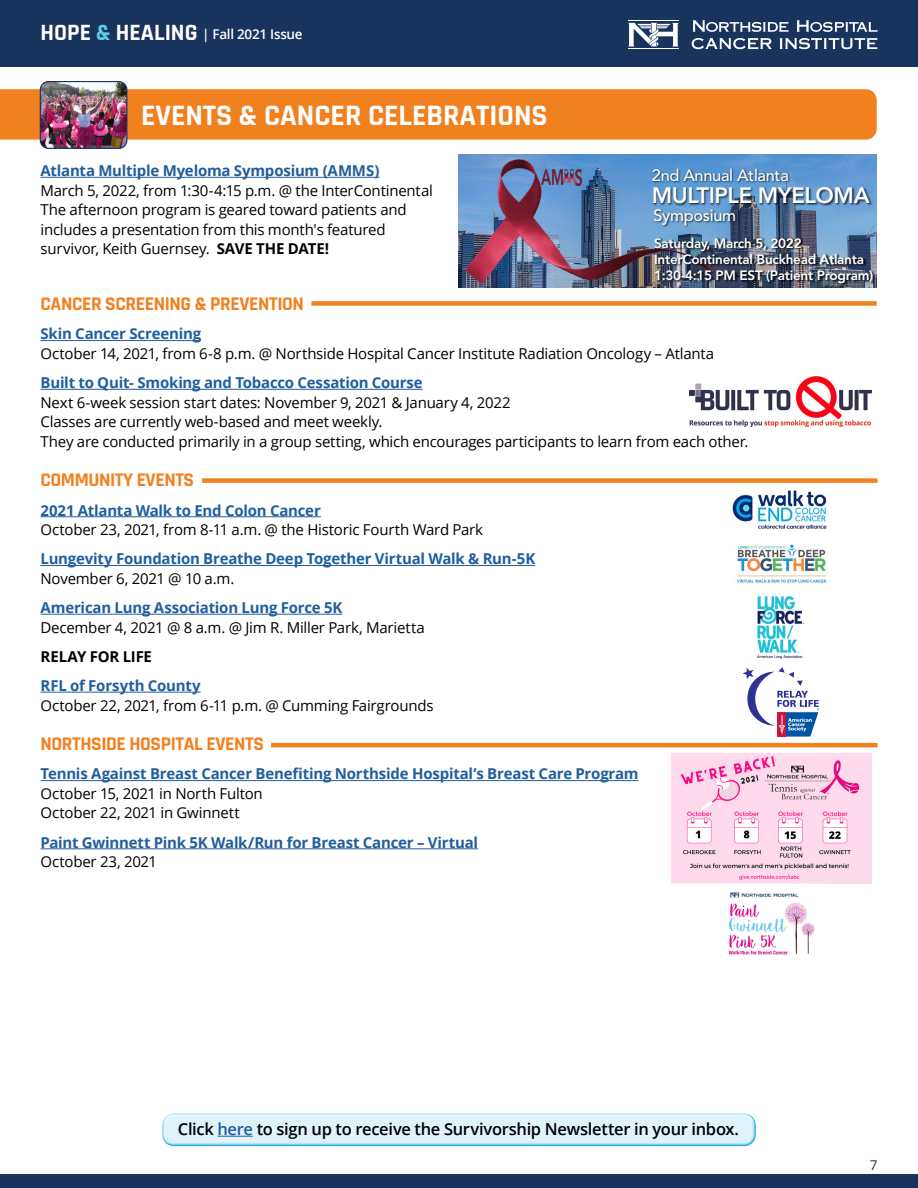
<style>
.page{position:relative;width:918px;height:1188px;background:#fff}
.page>*{position:absolute;margin:0;border:0;box-sizing:border-box;transform-origin:0 0}
.t1{font:700 30px "Rajdhani";color:#fff}
.t2{font:700 23.7px "Rajdhani";color:#fff}
.t3{font:800 22.2px "Avenir LT Std";letter-spacing:-.02em;color:#fff}
.t4{font:700 19.5px "Rajdhani";letter-spacing:-.02em;color:#f1801f}
.t5{font:600 16.5px "Open Sans";letter-spacing:-.02em;color:#000}
.t6{font:500 16.35px "Avenir LT Std";letter-spacing:-.02em;color:#fff}
.t7{font:15px/19.5px "Open Sans";letter-spacing:-.015em;color:#000}
.t8{font:700 15px "Open Sans";letter-spacing:-.015em;color:#215e9e}
.t9{font:700 15px "Open Sans";letter-spacing:-.015em;color:#000}
.t10{font:800 13.5px/16.2px "Avenir LT Std";letter-spacing:-.02em;color:#fff}
.t11{font:600 13.5px "Open Sans";letter-spacing:-.02em;color:#fff}
.t12{font:13.5px "Open Sans";color:#18335c}
.s1{color:#5ecbee}
.s2{font-weight:700}
.s3{color:#215e9e}
</style>
<div class="page">
<div style="left:0;top:1174px;width:918px;height:14px;background:#18335c"></div>
<div style="left:0;top:0;width:918px;height:67px;background:#18335c"></div>
<svg style="left:692px;top:38px;width:80px;height:11px"></svg>
<svg style="left:780px;top:38px;width:97px;height:11px"></svg>
<svg style="left:693px;top:20px;width:95px;height:12px"></svg>
<svg style="left:797px;top:20px;width:80px;height:12px"></svg>
<hr style="left:628px;top:20px;width:51px;height:1px;background:#fcfeff">
<hr style="left:628px;top:48px;width:51px;height:1px;background:#fcfeff">
<svg style="left:628px;top:23px;width:51px;height:23px"></svg>
<div style="left:157px;top:1109px;width:601px;height:33px;background:#fff;opacity:.75"></div>
<div style="left:160px;top:1116px;width:601px;height:30px;background:#5ecbee;opacity:.75"></div>
<hr style="left:217px;top:1136px;width:36px;height:1px;background:#215e9e">
<div style="left:0;top:89px;width:877px;height:51px;background:#f1801f"></div>
<img style="left:40px;top:83px;width:87px;height:64px">
<div style="left:40px;top:81px;width:87px;height:68px;border:1px solid #18335c;border-radius:8px"></div>
<hr style="left:40px;top:340px;width:161px;height:1px;background:#215e9e">
<hr style="left:40px;top:389px;width:383px;height:1px;background:#215e9e">
<hr style="left:40px;top:516px;width:281px;height:1px;background:#215e9e">
<hr style="left:40px;top:565px;width:495px;height:1px;background:#215e9e">
<hr style="left:40px;top:614px;width:302px;height:1px;background:#215e9e">
<hr style="left:40px;top:692px;width:161px;height:1px;background:#215e9e">
<hr style="left:40px;top:780px;width:599px;height:1px;background:#215e9e">
<hr style="left:40px;top:848px;width:438px;height:1px;background:#215e9e">
<hr style="left:40px;top:177px;width:339px;height:1px;background:#215e9e">
<div style="left:311px;top:301px;width:566px;height:5px;background:#f1801f"></div>
<div style="left:202px;top:478px;width:675px;height:5px;background:#f1801f"></div>
<hr style="left:271px;top:743px;width:607px;height:4px;background:#f1801f">
<img style="left:690px;top:377px;width:181px;height:49px">
<svg style="left:742px;top:667px;width:77px;height:70px"></svg>
<img style="left:671px;top:754px;width:200px;height:130px">
<img style="left:728px;top:892px;width:87px;height:63px">
<img style="left:732px;top:490px;width:95px;height:39px">
<img style="left:737px;top:544px;width:91px;height:40px">
<svg style="left:458px;top:154px;width:419px;height:134px"></svg>
<img style="left:465px;top:160px;width:248px;height:123px">
<div style="left:652px;top:168px;width:139px;height:15px;background:#000;opacity:.75"></div>
<div style="left:653px;top:209px;width:85px;height:20px;background:#000;opacity:.75"></div>
<div style="left:653px;top:185px;width:220px;height:21px;background:#000;opacity:.75"></div>
<img style="left:541px;top:170px;width:41px;height:15px">
<img style="left:654px;top:237px;width:221px;height:49px">
<img style="left:757px;top:595px;width:48px;height:64px">
<h2 class="t2" style="left:40px;top:18px;width:159px">HOPE <span class="s1">&amp;</span> HEALING</h2>
<p class="t11" style="left:202px;top:25px;width:102px">| Fall 2021 Issue</p>
<h1 class="t1" style="left:141px;top:97px;width:408px">EVENTS &amp; CANCER CELEBRATIONS</h1>
<p class="t8" style="left:40px;top:160px;width:340px">Atlanta Multiple Myeloma Symposium (AMMS)</p>
<p class="t7" style="left:40px;top:180px;width:394px">March 5, 2022, from 1:30-4:15 p.m. @ the InterContinental The afternoon program is geared toward patients and includes a presentation from this month's featured survivor, Keith Guernsey. <span class="s2">SAVE THE DATE!</span></p>
<p class="t6" style="left:652px;top:166px;width:138px">2nd Annual Atlanta</p>
<p class="t6" style="left:653px;top:206px;width:84px">Symposium</p>
<h3 class="t3" style="left:652px;top:182px;width:219px">MULTIPLE MYELOMA</h3>
<p class="t10" style="left:654px;top:235px;width:221px">Saturday, March 5, 2022<br>InterContinental Buckhead Atlanta<br>1:30-4:15 PM EST (Patient Program)</p>
<h3 class="t4" style="left:40px;top:292px;width:265px">CANCER SCREENING &amp; PREVENTION</h3>
<p class="t8" style="left:40px;top:323px;width:162px">Skin Cancer Screening</p>
<p class="t7" style="left:40px;top:343px;width:675px">October 14, 2021, from 6-8 p.m. @ Northside Hospital Cancer Institute Radiation Oncology – Atlanta</p>
<p class="t8" style="left:40px;top:372px;width:384px">Built to Quit- Smoking and Tobacco Cessation Course</p>
<p class="t7" style="left:40px;top:392px;width:709px">Next 6-week session start dates: November 9, 2021 &amp; January 4, 2022<br>Classes are currently web-based and meet weekly.<br>They are conducted primarily in a group setting, which encourages participants to learn from each other.</p>
<h3 class="t4" style="left:40px;top:468px;width:155px">COMMUNITY EVENTS</h3>
<p class="t8" style="left:40px;top:500px;width:282px">2021 Atlanta Walk to End Colon Cancer</p>
<p class="t7" style="left:40px;top:520px;width:444px">October 23, 2021, from 8-11 a.m. @ the Historic Fourth Ward Park</p>
<p class="t8" style="left:40px;top:548px;width:496px">Lungevity Foundation Breathe Deep Together Virtual Walk &amp; Run-5K</p>
<p class="t7" style="left:40px;top:568px;width:195px">November 6, 2021 @ 10 a.m.</p>
<p class="t8" style="left:40px;top:597px;width:303px">American Lung Association Lung Force 5K</p>
<p class="t7" style="left:40px;top:617px;width:386px">December 4, 2021 @ 8 a.m. @ Jim R. Miller Park, Marietta</p>
<p class="t9" style="left:40px;top:646px;width:113px">RELAY FOR LIFE</p>
<p class="t8" style="left:40px;top:675px;width:162px">RFL of Forsyth County</p>
<p class="t7" style="left:40px;top:695px;width:395px">October 22, 2021, from 6-11 p.m. @ Cumming Fairgrounds</p>
<h3 class="t4" style="left:40px;top:732px;width:225px">NORTHSIDE HOSPITAL EVENTS</h3>
<p class="t8" style="left:40px;top:763px;width:600px">Tennis Against Breast Cancer Benefiting Northside Hospital’s Breast Care Program</p>
<p class="t7" style="left:40px;top:783px;width:224px">October 15, 2021 in North Fulton<br>October 22, 2021 in Gwinnett</p>
<p class="t8" style="left:40px;top:832px;width:439px">Paint Gwinnett Pink 5K Walk/Run for Breast Cancer – Virtual</p>
<p class="t7" style="left:40px;top:852px;width:118px">October 23, 2021</p>
<p class="t5" style="left:178px;top:1118px;width:563px">Click <span class="s3">here</span> to sign up to receive the Survivorship Newsletter in your inbox.</p>
<p class="t12" style="left:870px;top:1156px;width:9px">7</p>
</div>
